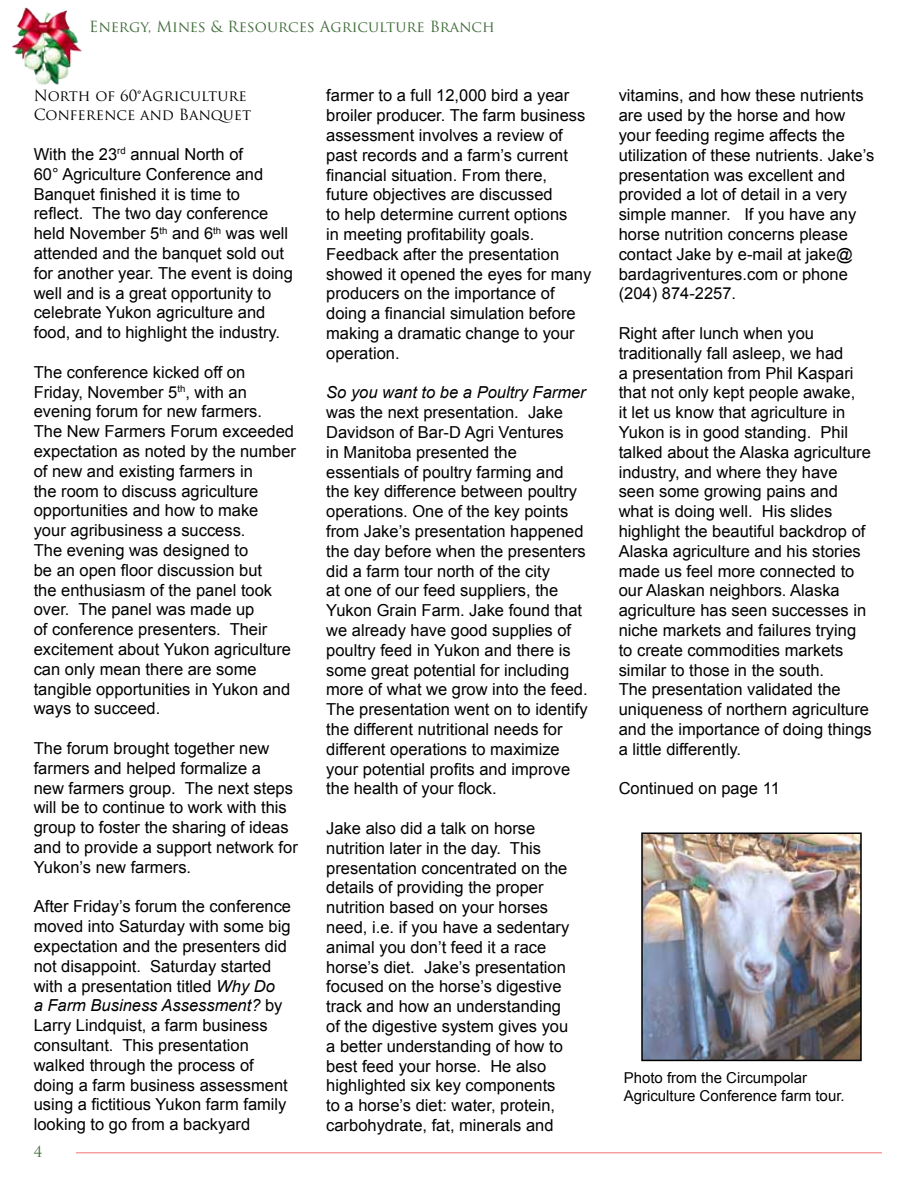
<style>
.page{position:relative;width:918px;height:1188px;background:#fff}
.page>*{position:absolute;margin:0;border:0;box-sizing:border-box;transform-origin:0 0}
.t1{font:16.5px/19.8px "Arial";color:#000}
.t2{font:italic 16.5px "Arial";color:#000}
.t3{font:15px/18px "Arial";color:#000}
.t4{font:15px/19.8px "Trajan Pro";color:#000}
.t5{font:15px "Trajan Pro";color:#406c3a}
.s1{font-style:italic}
</style>
<div class="page">
<hr style="left:76px;top:1152px;width:806px;height:2px;background:#ef3e42">
<img style="left:12px;top:7px;width:70px;height:78px">
<img style="left:644px;top:835px;width:215px;height:223px">
<div style="left:641px;top:832px;width:221px;height:229px;border:2px solid #000"></div>
<p class="t5" style="left:89px;top:17px;width:407px">Energy, Mines &amp; Resources Agriculture Branch</p>
<p class="t4" style="left:34px;top:85px;width:219px">North of 60°Agriculture<br>Conference and Banquet</p>
<p class="t1" style="left:34px;top:144px;width:261px">With the 23<sup>rd</sup> annual North of<br>60° Agriculture Conference and<br>Banquet finished it is time to reflect. The two day conference held November 5<sup>th</sup> and 6<sup>th</sup> was well attended and the banquet sold out for another year. The event is doing well and is a great opportunity to celebrate Yukon agriculture and food, and to highlight the industry.</p>
<p class="t1" style="left:34px;top:362px;width:264px">The conference kicked off on<br>Friday, November 5<sup>th</sup>, with an evening forum for new farmers.<br>The New Farmers Forum exceeded expectation as noted by the number of new and existing farmers in<br>the room to discuss agriculture opportunities and how to make<br>your agribusiness a success.<br>The evening was designed to<br>be an open floor discussion but<br>the enthusiasm of the panel took over. The panel was made up<br>of conference presenters. Their excitement about Yukon agriculture can only mean there are some tangible opportunities in Yukon and ways to succeed.</p>
<p class="t1" style="left:34px;top:738px;width:266px">The forum brought together new farmers and helped formalize a<br>new farmers group. The next steps will be to continue to work with this group to foster the sharing of ideas and to provide a support network for<br>Yukon’s new farmers.</p>
<p class="t1" style="left:34px;top:897px;width:259px">After Friday’s forum the conference moved into Saturday with some big expectation and the presenters did not disappoint. Saturday started with a presentation titled <span class="s1">Why Do<br>a Farm Business Assessment?</span> by<br>Larry Lindquist, a farm business consultant. This presentation walked through the process of doing a farm business assessment using a fictitious Yukon farm family looking to go from a backyard</p>
<p class="t5" style="left:34px;top:1142px;width:10px">4</p>
<p class="t1" style="left:326px;top:86px;width:267px">farmer to a full 12,000 bird a year broiler producer. The farm business assessment involves a review of past records and a farm’s current financial situation. From there, future objectives are discussed<br>to help determine current options<br>in meeting profitability goals.<br>Feedback after the presentation showed it opened the eyes for many producers on the importance of doing a financial simulation before making a dramatic change to your operation.</p>
<p class="t2" style="left:326px;top:382px;width:261px">So you want to be a Poultry Farmer</p>
<p class="t1" style="left:326px;top:403px;width:263px">was the next presentation. Jake<br>Davidson of Bar-D Agri Ventures<br>in Manitoba presented the essentials of poultry farming and the key difference between poultry operations. One of the key points from Jake’s presentation happened the day before when the presenters did a farm tour north of the city<br>at one of our feed suppliers, the<br>Yukon Grain Farm. Jake found that we already have good supplies of poultry feed in Yukon and there is some great potential for including more of what we grow into the feed.<br>The presentation went on to identify the different nutritional needs for different operations to maximize your potential profits and improve the health of your flock.</p>
<p class="t1" style="left:326px;top:818px;width:245px">Jake also did a talk on horse nutrition later in the day. This presentation concentrated on the details of providing the proper nutrition based on your horses need, i.e. if you have a sedentary animal you don’t feed it a race horse’s diet. Jake’s presentation focused on the horse’s digestive track and how an understanding of the digestive system gives you a better understanding of how to best feed your horse. He also highlighted six key components to a horse’s diet: water, protein, carbohydrate, fat, minerals and</p>
<p class="t1" style="left:619px;top:86px;width:257px">vitamins, and how these nutrients are used by the horse and how your feeding regime affects the utilization of these nutrients. Jake’s presentation was excellent and provided a lot of detail in a very simple manner. If you have any horse nutrition concerns please contact Jake by e-mail at jake@ bardagriventures.com or phone (204) 874-2257.</p>
<p class="t1" style="left:619px;top:323px;width:255px">Right after lunch when you traditionally fall asleep, we had<br>a presentation from Phil Kaspari that not only kept people awake,<br>it let us know that agriculture in<br>Yukon is in good standing. Phil talked about the Alaska agriculture industry, and where they have seen some growing pains and what is doing well. His slides highlight the beautiful backdrop of<br>Alaska agriculture and his stories made us feel more connected to our Alaskan neighbors. Alaska agriculture has seen successes in niche markets and failures trying to create commodities markets similar to those in the south.<br>The presentation validated the uniqueness of northern agriculture and the importance of doing things a little differently.</p>
<p class="t1" style="left:619px;top:779px;width:163px">Continued on page 11</p>
<p class="t3" style="left:624px;top:1069px;width:222px">Photo from the Circumpolar<br>Agriculture Conference farm tour.</p>
</div>
